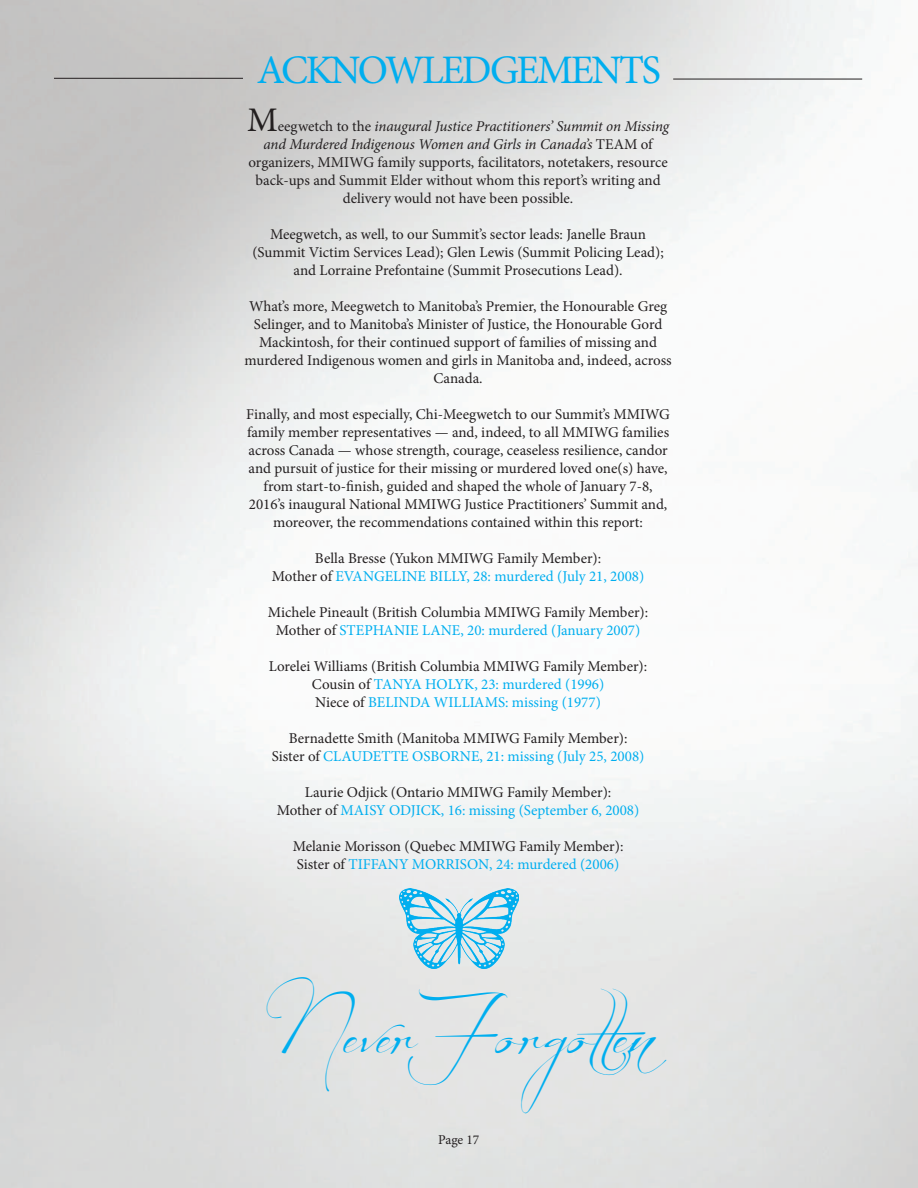
<style>
.page{position:relative;width:918px;height:1188px;background:#fff}
.page>*{position:absolute;margin:0;border:0;box-sizing:border-box;transform-origin:0 0}
.t1{font:45px "Beforethe Rain";letter-spacing:-.01em;color:#00aeef}
.t2{font:40.5px "Minion Pro";letter-spacing:-.06em;color:#00aeef}
.t3{font:34.5px "Minion Pro";color:#231f20}
.t4{font:15px/18px "Minion Pro";color:#231f20;text-align:center}
.t5{font:italic 15px "Minion Pro";letter-spacing:-.01em;color:#231f20}
.t6{font:13.5px "Minion Pro";letter-spacing:-.005em;color:#231f20}
.s1{font-style:normal}
.s2{color:#00aeef}
</style>
<div class="page">
<img style="left:0;top:0;width:918px;height:1188px">
<hr style="left:54px;top:78px;width:189px;height:1px;background:#231f20">
<hr style="left:673px;top:79px;width:189px;height:1px;background:#231f20">
<img style="left:400px;top:889px;width:118px;height:79px">
<h2 class="t2" style="left:257px;top:43px;width:406px">ACKNOWLEDGEMENTS</h2>
<h3 class="t3" style="left:247px;top:97px;width:32px">M</h3>
<p class="t5" style="left:278px;top:116px;width:393px"><span class="s1">eegwetch to the</span> inaugural Justice Practitioners’ Summit on Missing</p>
<p class="t5" style="left:263px;top:134px;width:391px">and Murdered Indigenous Women and Girls in Canada’s <span class="s1">TEAM of</span></p>
<p class="t4" style="left:248px;top:154px;width:421px">organizers, MMIWG family supports, facilitators, notetakers, resource</p>
<p class="t4" style="left:255px;top:172px;width:407px">back-ups and Summit Elder without whom this report’s writing and</p>
<p class="t4" style="left:343px;top:190px;width:232px">delivery would not have been possible.</p>
<p class="t4" style="left:252px;top:226px;width:413px">Meegwetch, as well, to our Summit’s sector leads: Janelle Braun (Summit Victim Services Lead); Glen Lewis (Summit Policing Lead); and Lorraine Prefontaine (Summit Prosecutions Lead).</p>
<p class="t4" style="left:244px;top:298px;width:429px">What’s more, Meegwetch to Manitoba’s Premier, the Honourable Greg Selinger, and to Manitoba’s Minister of Justice, the Honourable Gord Mackintosh, for their continued support of families of missing and murdered Indigenous women and girls in Manitoba and, indeed, across Canada.</p>
<p class="t4" style="left:246px;top:406px;width:425px">Finally, and most especially, Chi-Meegwetch to our Summit’s MMIWG family member representatives — and, indeed, to all MMIWG families across Canada — whose strength, courage, ceaseless resilience, candor and pursuit of justice for their missing or murdered loved one(s) have, from start-to-finish, guided and shaped the whole of January 7-8, 2016’s inaugural National MMIWG Justice Practitioners’ Summit and, moreover, the recommendations contained within this report:</p>
<p class="t4" style="left:272px;top:550px;width:374px">Bella Bresse (Yukon MMIWG Family Member):<br>Mother of <span class="s2">EVANGELINE BILLY, 28: murdered (July 21, 2008)</span></p>
<p class="t4" style="left:268px;top:604px;width:382px">Michele Pineault (British Columbia MMIWG Family Member):<br>Mother of <span class="s2">STEPHANIE LANE, 20: murdered (January 2007)</span></p>
<p class="t4" style="left:269px;top:658px;width:380px">Lorelei Williams (British Columbia MMIWG Family Member):<br>Cousin of <span class="s2">TANYA HOLYK, 23: murdered (1996)<br></span>Niece of <span class="s2">BELINDA WILLIAMS: missing (1977)</span></p>
<p class="t4" style="left:272px;top:730px;width:374px">Bernadette Smith (Manitoba MMIWG Family Member):<br>Sister of <span class="s2">CLAUDETTE OSBORNE, 21: missing (July 25, 2008)</span></p>
<p class="t4" style="left:277px;top:784px;width:364px">Laurie Odjick (Ontario MMIWG Family Member):<br>Mother of <span class="s2">MAISY ODJICK, 16: missing (September 6, 2008)</span></p>
<p class="t4" style="left:293px;top:838px;width:332px;text-align:left">Melanie Morisson (Quebec MMIWG Family Member):<br>Sister of <span class="s2">TIFFANY MORRISON, 24: murdered (2006)</span></p>
<h1 class="t1" style="left:267px;top:1010px;width:399px">NeverForgotten</h1>
<p class="t6" style="left:438px;top:1130px;width:43px">Page 17</p>
</div>
